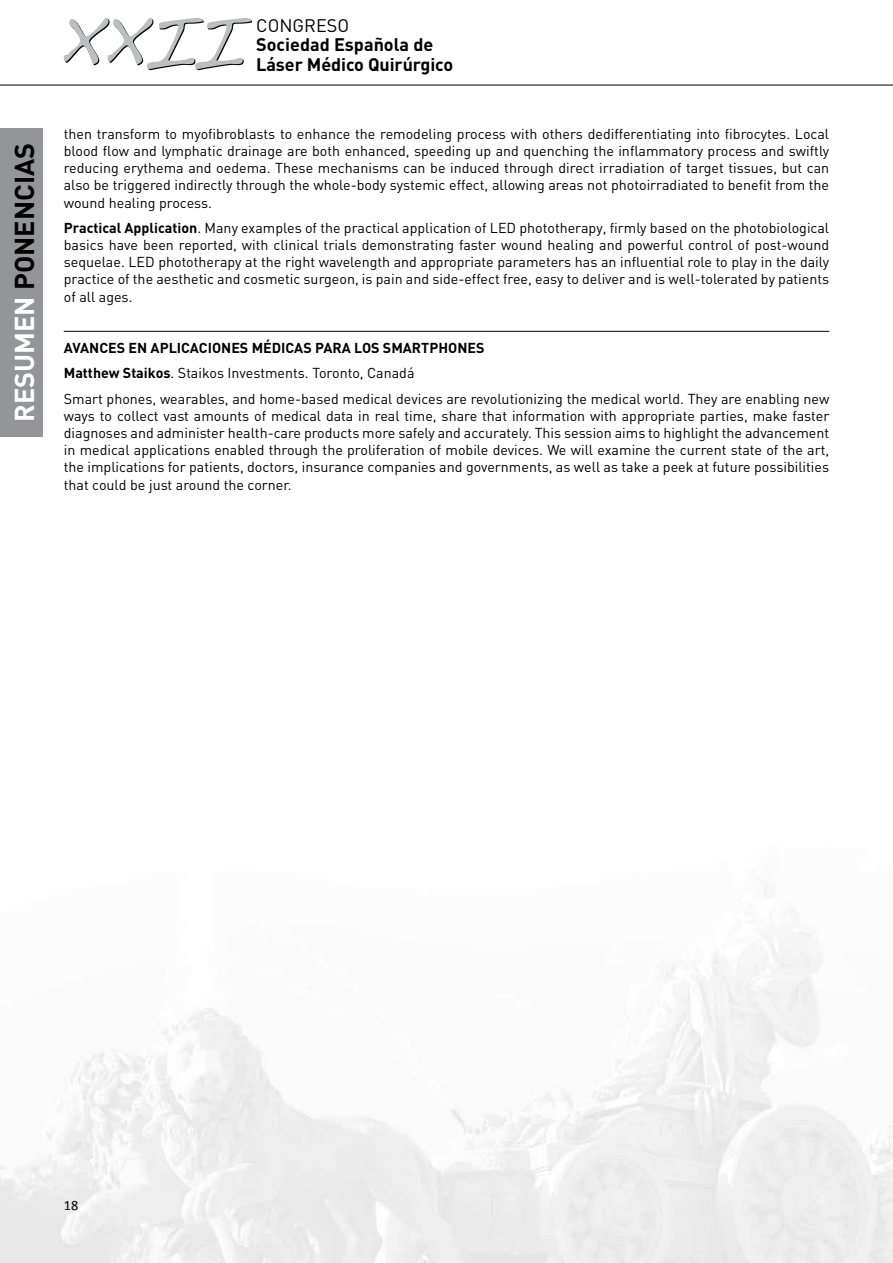
<style>
.page{position:relative;width:893px;height:1263px;background:#fff}
.page>*{position:absolute;margin:0;border:0;box-sizing:border-box;transform-origin:0 0}
.t1{font:700 27px "DIN";color:#000}
.t2{font:700 18px/19.5px "DIN";letter-spacing:-.005em;color:#000}
.t3{font:18px "DIN";color:#000}
.t4{font:14.25px/17.1px "DIN";color:#000;text-align:justify}
.t5{font:700 14.25px "DIN";color:#000}
.t6{font:14.25px "Calibri";color:#000}
.s1{color:#fff}
.s2{font-weight:700}
</style>
<div class="page">
<svg style="left:64px;top:18px;width:188px;height:52px"></svg>
<hr style="left:0;top:85px;width:893px;height:1px;background:#000">
<div style="left:0;top:128px;width:43px;height:308px;background:#939598"></div>
<hr style="left:64px;top:331px;width:765px;height:1px;background:#000">
<h1 class="t1" style="left:7px;top:422px;width:280px;rotate:-90deg"><span class="s1">RESUMEN</span> PONENCIAS</h1>
<p class="t3" style="left:256px;top:14px;width:94px">CONGRESO</p>
<p class="t2" style="left:256px;top:34px;width:199px">Sociedad Española de<br>Láser Médico Quirúrgico</p>
<p class="t4" style="left:64px;top:125px;width:767px">then transform to myofibroblasts to enhance the remodeling process with others dedifferentiating into fibrocytes. Local blood flow and lymphatic drainage are both enhanced, speeding up and quenching the inflammatory process and swiftly reducing erythema and oedema. These mechanisms can be induced through direct irradiation of target tissues, but can also be triggered indirectly through the whole-body systemic effect, allowing areas not photoirradiated to benefit from the wound healing process.</p>
<p class="t4" style="left:64px;top:219px;width:767px"><span class="s2">Practical Application</span>. Many examples of the practical application of LED phototherapy, firmly based on the photobiological basics have been reported, with clinical trials demonstrating faster wound healing and powerful control of post-wound sequelae. LED phototherapy at the right wavelength and appropriate parameters has an influential role to play in the daily practice of the aesthetic and cosmetic surgeon, is pain and side-effect free, easy to deliver and is well-tolerated by patients of all ages.</p>
<p class="t5" style="left:64px;top:338px;width:10px">AVAN</p>
<p class="t4" style="left:64px;top:335px;width:767px;line-height:25.7px;text-align:left;text-indent:36px"><span class="s2">CES EN APLICACION ES MÉDICAS PARA LOS SMARTPHON ES<br>Matthew Staikos</span>. Staikos Investments. Toronto, Canadá<br>Smart phones, wearables, and home-based medical devices are revolutionizing the medical world. They are enabling new</p>
<p class="t4" style="left:64px;top:407px;width:767px">ways to collect vast amounts of medical data in real time, share that information with appropriate parties, make faster diagnoses and administer health-care products more safely and accurately. This session aims to highlight the advancement in medical applications enabled through the proliferation of mobile devices. We will examine the current state of the art, the implications for patients, doctors, insurance companies and governments, as well as take a peek at future possibilities that could be just around the corner.</p>
<p class="t6" style="left:64px;top:1196px;width:16px">18</p>
</div>
